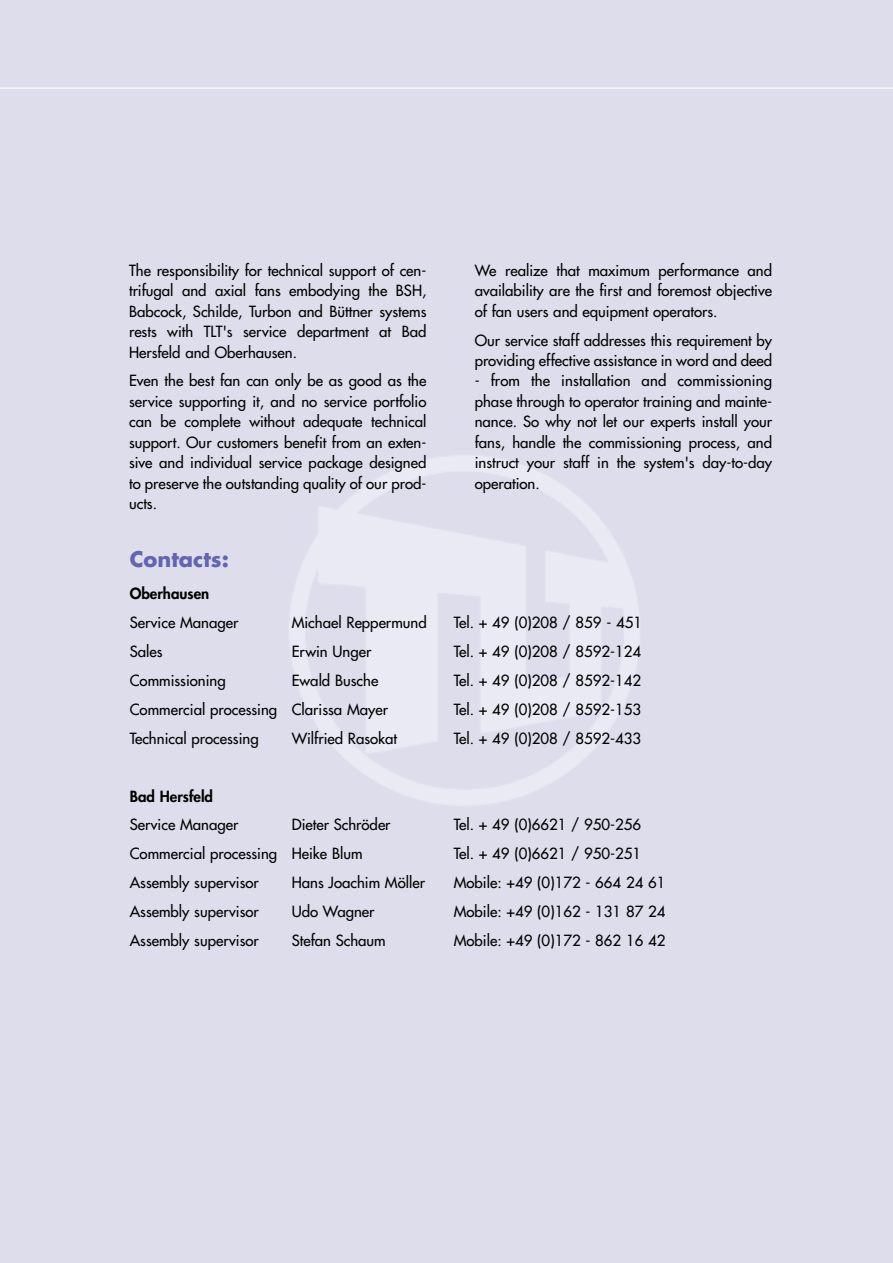
<style>
.page{position:relative;width:893px;height:1263px;background:#fff}
.page>*{position:absolute;margin:0;border:0;box-sizing:border-box;transform-origin:0 0}
.t1{font:700 21px "Futura";color:#6365b0}
.t2{font:15px/20.4px "Futura";color:#000;text-align:justify}
.t3{font:800 15px "Futura";color:#000}
</style>
<div class="page">
<p class="t2" style="left:129px;top:261px;width:299px">The responsibility for technical support of cen&shy;trifugal and axial fans embodying the BSH, Babcock, Schilde, Turbon and Büttner systems rests with TLT's service department at Bad Hersfeld and Oberhausen.</p>
<p class="t2" style="left:129px;top:372px;width:299px">Even the best fan can only be as good as the service supporting it, and no service portfolio can be complete without adequate technical support. Our customers benefit from an exten&shy;sive and individual service package designed to preserve the outstanding quality of our prod&shy;ucts.</p>
<p class="t2" style="left:475px;top:261px;width:299px">We realize that maximum performance and availability are the first and foremost objective of fan users and equipment operators.</p>
<p class="t2" style="left:475px;top:331px;width:299px">Our service staff addresses this requirement by providing effective assistance in word and deed</p>
<p class="t2" style="left:475px;top:372px;width:299px">- from the installation and commissioning phase through to operator training and mainte&shy;nance. So why not let our experts install your fans, handle the commissioning process, and instruct your staff in the system's day-to-day operation.</p>
<h1 class="t1" style="left:130px;top:550px;width:101px">Contacts:</h1>
<p class="t3" style="left:130px;top:586px;width:81px">Oberhausen</p>
<p class="t2" style="left:130px;top:613px;width:110px">Service Manager</p>
<p class="t2" style="left:292px;top:613px;width:136px">Michael Reppermund</p>
<p class="t2" style="left:454px;top:613px;width:190px">Tel. + 49 (0)208 / 859 - 451</p>
<p class="t2" style="left:130px;top:642px;width:34px">Sales</p>
<p class="t2" style="left:292px;top:642px;width:81px">Erwin Unger</p>
<p class="t2" style="left:454px;top:642px;width:189px">Tel. + 49 (0)208 / 8592-124</p>
<p class="t2" style="left:130px;top:671px;width:98px">Commissioning</p>
<p class="t2" style="left:292px;top:671px;width:88px">Ewald Busche</p>
<p class="t2" style="left:454px;top:671px;width:189px">Tel. + 49 (0)208 / 8592-142</p>
<p class="t2" style="left:130px;top:700px;width:260px">Commercial processing Clarissa Mayer</p>
<p class="t2" style="left:454px;top:700px;width:189px">Tel. + 49 (0)208 / 8592-153</p>
<p class="t2" style="left:130px;top:729px;width:130px">Technical processing</p>
<p class="t2" style="left:292px;top:729px;width:107px">Wilfried Rasokat</p>
<p class="t2" style="left:454px;top:729px;width:189px">Tel. + 49 (0)208 / 8592-433</p>
<p class="t3" style="left:130px;top:789px;width:85px">Bad Hersfeld</p>
<p class="t2" style="left:130px;top:816px;width:110px">Service Manager</p>
<p class="t2" style="left:292px;top:816px;width:100px">Dieter Schröder</p>
<p class="t2" style="left:454px;top:816px;width:189px">Tel. + 49 (0)6621 / 950-256</p>
<p class="t2" style="left:130px;top:845px;width:234px">Commercial processing Heike Blum</p>
<p class="t2" style="left:454px;top:845px;width:189px">Tel. + 49 (0)6621 / 950-251</p>
<p class="t2" style="left:130px;top:874px;width:131px">Assembly supervisor</p>
<p class="t2" style="left:292px;top:874px;width:135px">Hans Joachim Möller</p>
<p class="t2" style="left:454px;top:874px;width:213px">Mobile: +49 (0)172 - 664 24 61</p>
<p class="t2" style="left:130px;top:903px;width:131px">Assembly supervisor</p>
<p class="t2" style="left:292px;top:903px;width:84px">Udo Wagner</p>
<p class="t2" style="left:454px;top:903px;width:213px">Mobile: +49 (0)162 - 131 87 24</p>
<p class="t2" style="left:130px;top:931px;width:131px">Assembly supervisor</p>
<p class="t2" style="left:292px;top:931px;width:96px">Stefan Schaum</p>
<p class="t2" style="left:454px;top:931px;width:213px">Mobile: +49 (0)172 - 862 16 42</p>
</div>
